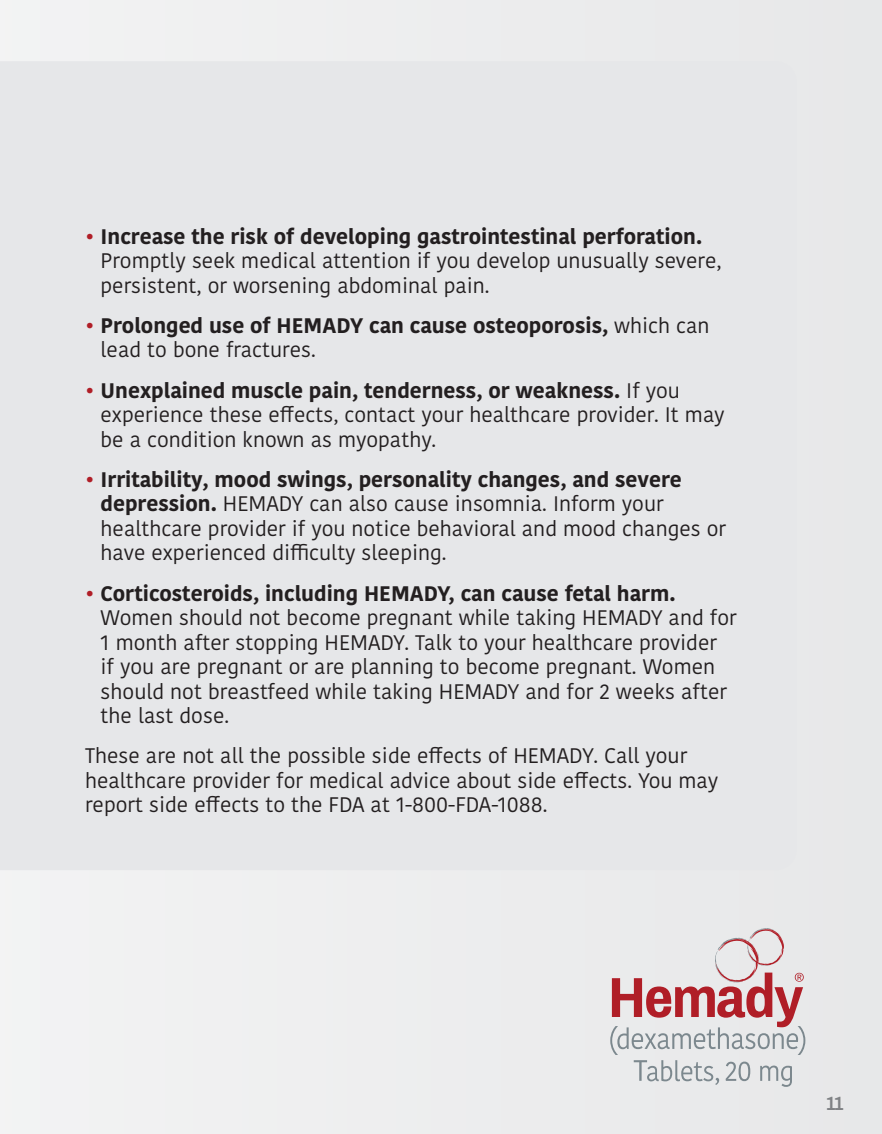
<style>
.page{position:relative;width:882px;height:1134px;background:#e6e7e9}
.page>*{position:absolute;margin:0;border:0;box-sizing:border-box;transform-origin:0 0}
.t1{font:21px/24.5px "Kohinoor Bangla";color:#231f20}
.t2{font:700 21px/24.5px "Kohinoor Bangla";color:#231f20}
.t3{font:700 21px "Pragati Narrow";color:#808285}
.s1{color:#b01e27}
.s2{font-weight:700}
.s3{font-weight:400;color:#b01e27}
.s4{font-weight:400}
</style>
<div class="page">
<svg style="left:610px;top:928px;width:195px;height:159px"></svg>
<p class="t1" style="left:101px;top:224px;width:622px;text-indent:-16px"><span class="s1">•</span> <span class="s2">Increase the risk of developing gastrointestinal perforation.<br></span>Promptly seek medical attention if you develop unusually severe, persistent, or worsening abdominal pain.</p>
<p class="t2" style="left:101px;top:312px;width:610px;text-indent:-16px"><span class="s3">•</span> Prolonged use of HEMADY can cause osteoporosis, <span class="s4">which can lead to bone fractures.</span></p>
<p class="t1" style="left:101px;top:378px;width:626px;text-indent:-16px"><span class="s1">•</span> <span class="s2">Unexplained muscle pain, tenderness, or weakness.</span> If you experience these effects, contact your healthcare provider. It may be a condition known as myopathy.</p>
<p class="t1" style="left:101px;top:467px;width:627px;text-indent:-16px"><span class="s1">•</span> <span class="s2">Irritability, mood swings, personality changes, and severe depression.</span> HEMADY can also cause insomnia. Inform your healthcare provider if you notice behavioral and mood changes or have experienced difficulty sleeping.</p>
<p class="t1" style="left:101px;top:581px;width:638px;text-indent:-16px"><span class="s1">•</span> <span class="s2">Corticosteroids, including HEMADY, can cause fetal harm.<br></span>Women should not become pregnant while taking HEMADY and for 1 month after stopping HEMADY. Talk to your healthcare provider<br>if you are pregnant or are planning to become pregnant. Women should not breastfeed while taking HEMADY and for 2 weeks after the last dose.</p>
<p class="t1" style="left:85px;top:743px;width:635px">These are not all the possible side effects of HEMADY. Call your healthcare provider for medical advice about side effects. You may report side effects to the FDA at 1-800-FDA-1088.</p>
<p class="t3" style="left:827px;top:1090px;width:18px">11</p>
</div>
